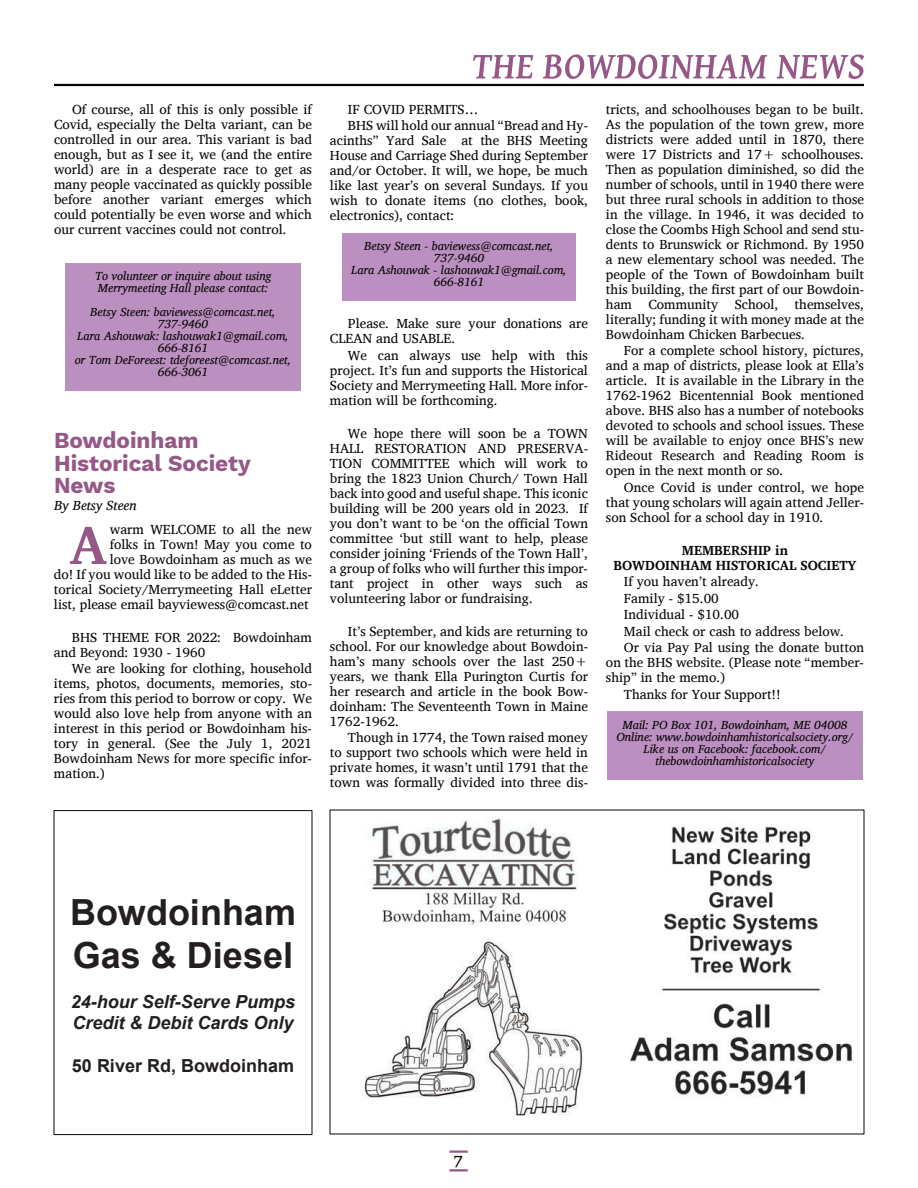
<style>
.page{position:relative;width:918px;height:1188px;background:#fff}
.page>*{position:absolute;margin:0;border:0;box-sizing:border-box;transform-origin:0 0}
.t1{font:700 54px "Charis SIL";color:#965987}
.t2{font:700 36px/43.2px "Arial";color:#231f20}
.t3{font:700 22.5px/22.5px "Work Sans";color:#965987}
.t4{font:italic 700 18px/21.6px "Arial";color:#231f20}
.t5{font:700 18px "Arial";color:#231f20}
.t6{font:16.5px "Charis SIL";color:#080704}
.t7{font:13.5px/15px "Charis SIL";color:#080704;text-align:justify}
.t8{font:700 13.5px/15px "Charis SIL";color:#080704;text-align:center}
.t9{font:italic 13.5px "Charis SIL";color:#080704}
.t10{font:italic 12px/12px "Charis SIL";color:#080704;text-align:center}
</style>
<div class="page">
<img style="left:364px;top:817px;width:489px;height:299px">
<hr style="left:54px;top:84px;width:810px;height:2px;background:#080704">
<hr style="left:449px;top:1150px;width:19px;height:3px;background:#965987">
<hr style="left:449px;top:1169px;width:19px;height:3px;background:#965987">
<svg style="left:473px;top:55px;width:60px;height:23px"></svg>
<svg style="left:543px;top:54px;width:224px;height:25px"></svg>
<svg style="left:777px;top:55px;width:87px;height:24px"></svg>
<div style="left:54px;top:810px;width:258px;height:325px;border:1px solid #080705"></div>
<p class="t7" style="left:54px;top:101px;width:260px;text-indent:18px">Of course, all of this is only possible if Covid, especially the Delta variant, can be controlled in our area. This variant is bad enough, but as I see it, we (and the entire world) are in a desperate race to get as many people vaccinated as quickly possible before another variant emerges which could potentially be even worse and which our current vaccines could not control.</p>
<p class="t10" style="left:95px;top:270px;width:178px;text-align:left">To volunteer or inquire about using<br>Merrymeeting Hall please contact:</p>
<p class="t10" style="left:75px;top:306px;width:218px">Betsy Steen: baviewess@comcast.net,<br>737-9460<br>Lara Ashouwak: lashouwak1@gmail.com,<br>666-8161<br>or Tom DeForeest: tdeforeest@comcast.net,<br>666-3061</p>
<h3 class="t3" style="left:54px;top:430px;width:198px">Bowdoinham<br>Historical Society<br>News</h3>
<p class="t9" style="left:54px;top:494px;width:84px">By Betsy Steen</p>
<h1 class="t1" style="left:70px;top:499px;width:39px">A</h1>
<p class="t7" style="left:54px;top:521px;width:260px;text-align:right">warm WELCOME to all the new<br>folks in Town! May you come to<br>love Bowdoinham as much as we<br>do! If you would like to be added to the His‐ torical Society/Merrymeeting Hall eLetter list, please email bayviewess@comcast.net</p>
<p class="t7" style="left:54px;top:629px;width:259px;text-indent:18px">BHS THEME FOR 2022: Bowdoinham and Beyond: 1930 - 1960</p>
<p class="t7" style="left:54px;top:661px;width:260px;text-indent:18px">We are looking for clothing, household items, photos, documents, memories, sto‐ ries from this period to borrow or copy. We would also love help from anyone with an interest in this period or Bowdoinham his‐ tory in general. (See the July 1, 2021<br>Bowdoinham News for more specific infor‐ mation.)</p>
<p class="t7" style="left:348px;top:101px;width:242px;line-height:16.5px">IF COVID PERMITS…<br>BHS will hold our annual “Bread and Hy‐</p>
<p class="t7" style="left:330px;top:133px;width:260px">acinths” Yard Sale at the BHS Meeting House and Carriage Shed during September and/or October. It will, we hope, be much like last year’s on several Sundays. If you wish to donate items (no clothes, book, electronics), contact:</p>
<p class="t10" style="left:351px;top:240px;width:217px">Betsy Steen - baviewess@comcast.net,<br>737-9460<br>Lara Ashouwak - lashouwak1@gmail.com,<br>666-8161</p>
<p class="t7" style="left:330px;top:316px;width:260px;text-indent:18px">Please. Make sure your donations are<br>CLEAN and USABLE.</p>
<p class="t7" style="left:330px;top:347px;width:260px;text-indent:18px">We can always use help with this project. It’s fun and supports the Historical Society and Merrymeeting Hall. More infor‐ mation will be forthcoming.</p>
<p class="t7" style="left:330px;top:425px;width:260px;text-indent:18px">We hope there will soon be a TOWN HALL RESTORATION AND PRESERVA‐ TION COMMITTEE which will work to bring the 1823 Union Church/ Town Hall back into good and useful shape. This iconic building will be 200 years old in 2023. If you don’t want to be ‘on the official Town committee ‘but still want to help, please consider joining ‘Friends of the Town Hall’, a group of folks who will further this impor‐ tant project in other ways such as volunteering labor or fundraising.</p>
<p class="t7" style="left:330px;top:623px;width:260px;text-indent:18px">It’s September, and kids are returning to school. For our knowledge about Bowdoin‐ ham’s many schools over the last 250+ years, we thank Ella Purington Curtis for her research and article in the book Bow‐ doinham: The Seventeenth Town in Maine 1762-1962.</p>
<p class="t7" style="left:330px;top:730px;width:259px;text-indent:18px">Though in 1774, the Town raised money to support two schools which were held in private homes, it wasn’t until 1791 that the town was formally divided into three dis‐</p>
<p class="t7" style="left:606px;top:101px;width:260px">tricts, and schoolhouses began to be built.<br>As the population of the town grew, more districts were added until in 1870, there were 17 Districts and 17+ schoolhouses.<br>Then as population diminished, so did the number of schools, until in 1940 there were but three rural schools in addition to those in the village. In 1946, it was decided to close the Coombs High School and send stu‐ dents to Brunswick or Richmond. By 1950 a new elementary school was needed. The people of the Town of Bowdoinham built this building, the first part of our Bowdoin‐ ham Community School, themselves, literally; funding it with money made at the Bowdoinham Chicken Barbecues.</p>
<p class="t7" style="left:606px;top:343px;width:260px;text-indent:18px">For a complete school history, pictures, and a map of districts, please look at Ella’s article. It is available in the Library in the 1762-1962 Bicentennial Book mentioned above. BHS also has a number of notebooks devoted to schools and school issues. These will be available to enjoy once BHS’s new Rideout Research and Reading Room is open in the next month or so.</p>
<p class="t7" style="left:606px;top:479px;width:260px;text-indent:18px">Once Covid is under control, we hope that young scholars will again attend Jeller‐ son School for a school day in 1910.</p>
<p class="t8" style="left:613px;top:542px;width:245px">MEMBERSHIP in<br>BOWDOINHAM HISTORICAL SOCIETY</p>
<p class="t7" style="left:624px;top:573px;width:242px;line-height:16.5px;text-align:left">If you haven’t already.<br>Family - $15.00<br>Individual - $10.00<br>Mail check or cash to address below.<br>Or via Pay Pal using the donate button</p>
<p class="t7" style="left:606px;top:655px;width:259px">on the BHS website. (Please note “member‐ ship” in the memo.)</p>
<p class="t7" style="left:624px;top:686px;width:158px">Thanks for Your Support!!</p>
<p class="t10" style="left:616px;top:718px;width:239px">Mail: PO Box 101, Bowdoinham, ME 04008<br>Online: www.bowdoinhamhistoricalsociety.org/ Like us on Facebook: facebook.com/ thebowdoinhamhistoricalsociety</p>
<h2 class="t2" style="left:70px;top:894px;width:228px">Bowdoinham<br>Gas &amp; Diesel</h2>
<h3 class="t4" style="left:71px;top:992px;width:226px">24-hour Self-Serve Pumps<br>Credit &amp; Debit Cards Only</h3>
<h3 class="t5" style="left:72px;top:1059px;width:224px">50 River Rd, Bowdoinham</h3>
<p class="t6" style="left:454px;top:1147px;width:11px">7</p>
</div>
